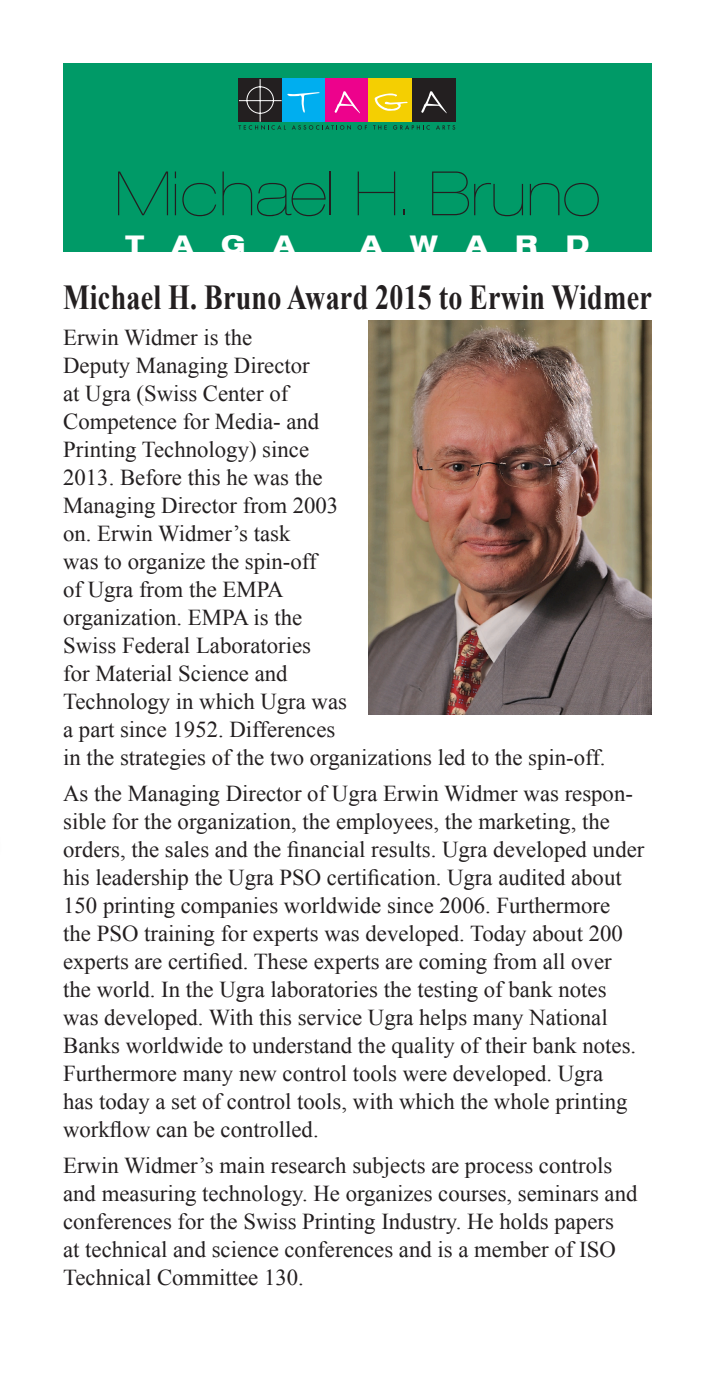
<style>
.page{position:relative;width:715px;height:1386px;background:#fff}
.page>*{position:absolute;margin:0;border:0;box-sizing:border-box;transform-origin:0 0}
.Text{font:900 expanded 61.25px "Helvetica Neue";color:#231f20}
.Text-2{font:700 35px "Times New Roman";letter-spacing:.01em;color:#231f20;scale:.8 1}
.Text-3{font:800 expanded 24.5px "Helvetica Neue";color:#fff}
.Text-4{font:22.75px/28px "Times New Roman";color:#231f20}
</style>
<div class="page">
<div style="left:63px;top:63px;width:588px;height:189px;background:#009a67"></div>
<div style="left:325px;top:79px;width:43px;height:43px;background:#ed028c"></div>
<div style="left:368px;top:79px;width:43px;height:43px;background:#f4cf02"></div>
<div style="left:411px;top:79px;width:44px;height:43px;background:#231f20"></div>
<svg style="left:374px;top:93px;width:33px;height:18px"></svg>
<svg style="left:421px;top:91px;width:25px;height:22px"></svg>
<svg style="left:238px;top:79px;width:129px;height:51px"></svg>
<svg style="left:373px;top:125px;width:13px;height:5px"></svg>
<svg style="left:393px;top:125px;width:36px;height:5px"></svg>
<svg style="left:436px;top:125px;width:19px;height:5px"></svg>
<img style="left:368px;top:321px;width:283px;height:393px">
<p class="Text" style="left:115px;top:158px;width:487px">Michael H. Bruno</p>
<p class="Text-3" style="left:125px;top:228px;width:171px">T A G A</p>
<p class="Text-3" style="left:360px;top:228px;width:230px">A W A R D</p>
<p class="Text-2" style="left:63px;top:273px;width:737px">Michael H. Bruno Award 2015 to Erwin Widmer</p>
<p class="Text-4" style="left:63px;top:323px;width:543px">Erwin Widmer is the<br>Deputy Managing Director<br>at Ugra (Swiss Center of<br>Competence for Media- and<br>Printing Technology) since<br>2013. Before this he was the<br>Managing Director from 2003<br>on. Erwin Widmer’s task<br>was to organize the spin-off<br>of Ugra from the EMPA<br>organization. EMPA is the<br>Swiss Federal Laboratories<br>for Material Science and<br>Technology in which Ugra was<br>a part since 1952. Differences<br>in the strategies of the two organizations led to the spin-off.</p>
<p class="Text-4" style="left:63px;top:779px;width:582px">As the Managing Director of Ugra Erwin Widmer was respon&shy;sible for the organization, the employees, the marketing, the orders, the sales and the financial results. Ugra developed under his leadership the Ugra PSO certification. Ugra audited about 150 printing companies worldwide since 2006. Furthermore<br>the PSO training for experts was developed. Today about 200 experts are certified. These experts are coming from all over the world. In the Ugra laboratories the testing of bank notes was developed. With this service Ugra helps many National Banks worldwide to understand the quality of their bank notes.<br>Furthermore many new control tools were developed. Ugra<br>has today a set of control tools, with which the whole printing workflow can be controlled.</p>
<p class="Text-4" style="left:63px;top:1151px;width:575px">Erwin Widmer’s main research subjects are process controls and measuring technology. He organizes courses, seminars and conferences for the Swiss Printing Industry. He holds papers<br>at technical and science conferences and is a member of ISO Technical Committee 130.</p>
</div>
